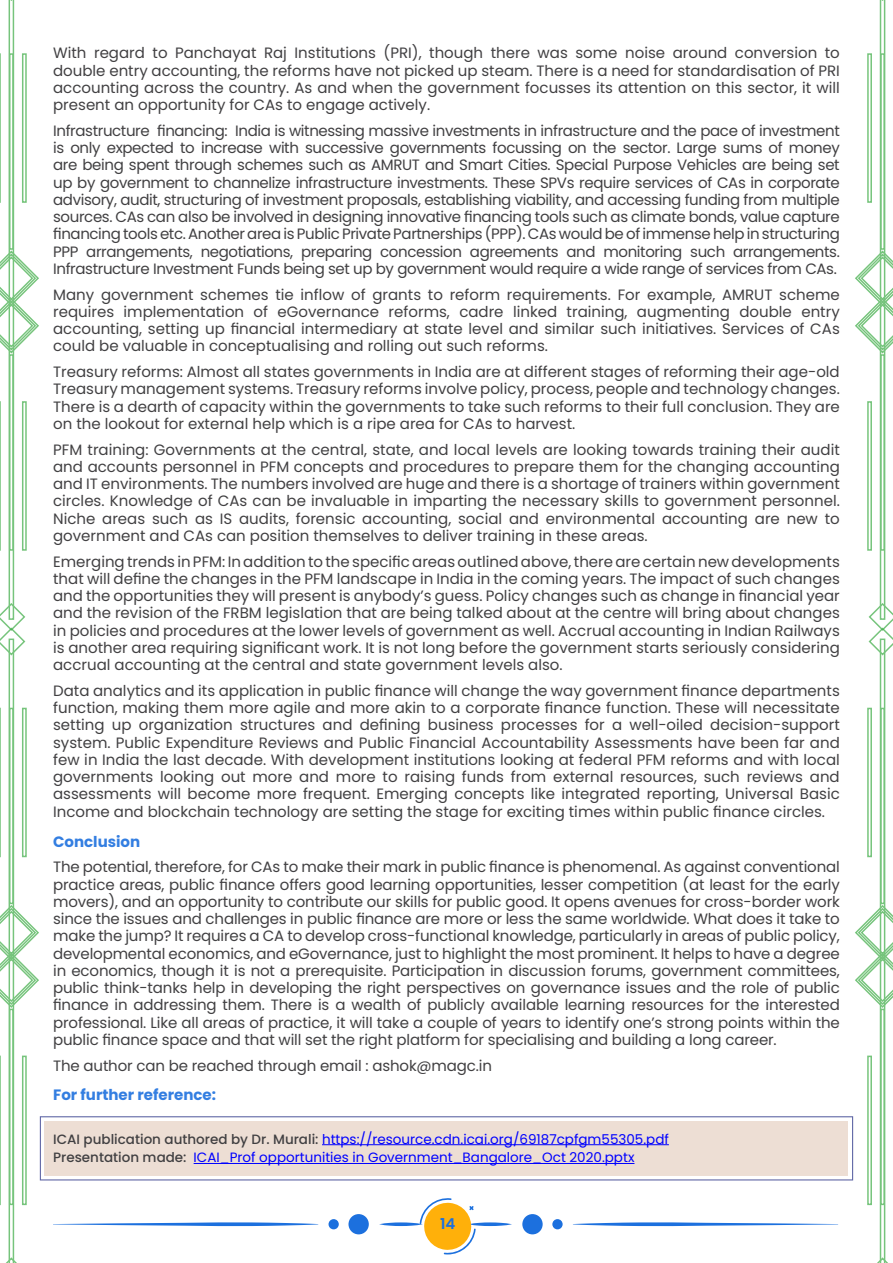
<style>
.page{position:relative;width:893px;height:1263px;background:#fff}
.page>*{position:absolute;margin:0;border:0;box-sizing:border-box;transform-origin:0 0}
.t1{font:15px/17.2px "Poppins";color:#414042;text-align:justify}
.t2{font:700 15px "Poppins";color:#337ee1}
.t3{font:600 15px "Poppins";color:#1c70de}
.t4{font:13.5px/18.8px "Poppins";color:#00f}
.s1{font-weight:500;color:#414042}
</style>
<div class="page">
<svg style="left:573px;top:1222px;width:265px;height:4px"></svg>
<div style="left:522px;top:1214px;width:21px;height:20px;background:#1c70de;border-radius:50%"></div>
<div style="left:552px;top:1219px;width:11px;height:10px;background:#1c70de;border-radius:50%"></div>
<svg style="left:53px;top:1222px;width:265px;height:4px"></svg>
<div style="left:348px;top:1214px;width:21px;height:20px;background:#1c70de;border-radius:50%"></div>
<div style="left:329px;top:1219px;width:10px;height:10px;background:#1c70de;border-radius:50%"></div>
<svg style="left:379px;top:1198px;width:133px;height:56px"></svg>
<svg style="left:0;top:0;width:40px;height:1263px"></svg>
<svg style="left:855px;top:0;width:38px;height:1263px"></svg>
<div style="left:45px;top:1121px;width:803px;height:55px;background:#edded4"></div>
<div style="left:40px;top:1116px;width:813px;height:64px;border:1px solid #6269a7"></div>
<hr style="left:322px;top:1144px;width:347px;height:1px;background:#00f">
<hr style="left:194px;top:1163px;width:440px;height:1px;background:#00f">
<p class="t1" style="left:53px;top:44px;width:788px">With regard to Panchayat Raj Institutions (PRI), though there was some noise around conversion to double entry accounting, the reforms have not picked up steam. There is a need for standardisation of PRI accounting across the country. As and when the government focusses its attention on this sector, it will present an opportunity for CAs to engage actively.</p>
<p class="t1" style="left:53px;top:122px;width:788px">Infrastructure financing: India is witnessing massive investments in infrastructure and the pace of investment is only expected to increase with successive governments focussing on the sector. Large sums of money are being spent through schemes such as AMRUT and Smart Cities. Special Purpose Vehicles are being set up by government to channelize infrastructure investments. These SPVs require services of CAs in corporate advisory, audit, structuring of investment proposals, establishing viability, and accessing funding from multiple sources. CAs can also be involved in designing innovative financing tools such as climate bonds, value capture financing tools etc. Another area is Public Private Partnerships (PPP). CAs would be of immense help in structuring PPP arrangements, negotiations, preparing concession agreements and monitoring such arrangements.<br>Infrastructure Investment Funds being set up by government would require a wide range of services from CAs.</p>
<p class="t1" style="left:53px;top:286px;width:788px">Many government schemes tie inflow of grants to reform requirements. For example, AMRUT scheme requires implementation of eGovernance reforms, cadre linked training, augmenting double entry accounting, setting up financial intermediary at state level and similar such initiatives. Services of CAs could be valuable in conceptualising and rolling out such reforms.</p>
<p class="t1" style="left:53px;top:363px;width:788px">Treasury reforms: Almost all states governments in India are at different stages of reforming their age-old Treasury management systems. Treasury reforms involve policy, process, people and technology changes.<br>There is a dearth of capacity within the governments to take such reforms to their full conclusion. They are on the lookout for external help which is a ripe area for CAs to harvest.</p>
<p class="t1" style="left:53px;top:441px;width:788px">PFM training: Governments at the central, state, and local levels are looking towards training their audit and accounts personnel in PFM concepts and procedures to prepare them for the changing accounting and IT environments. The numbers involved are huge and there is a shortage of trainers within government circles. Knowledge of CAs can be invaluable in imparting the necessary skills to government personnel.<br>Niche areas such as IS audits, forensic accounting, social and environmental accounting are new to government and CAs can position themselves to deliver training in these areas.</p>
<p class="t1" style="left:53px;top:553px;width:788px">Emerging trends in PFM: In addition to the specific areas outlined above, there are certain new developments that will define the changes in the PFM landscape in India in the coming years. The impact of such changes and the opportunities they will present is anybody’s guess. Policy changes such as change in financial year and the revision of the FRBM legislation that are being talked about at the centre will bring about changes in policies and procedures at the lower levels of government as well. Accrual accounting in Indian Railways is another area requiring significant work. It is not long before the government starts seriously considering accrual accounting at the central and state government levels also.</p>
<p class="t1" style="left:53px;top:682px;width:788px">Data analytics and its application in public finance will change the way government finance departments function, making them more agile and more akin to a corporate finance function. These will necessitate setting up organization structures and defining business processes for a well-oiled decision-support system. Public Expenditure Reviews and Public Financial Accountability Assessments have been far and few in India the last decade. With development institutions looking at federal PFM reforms and with local governments looking out more and more to raising funds from external resources, such reviews and assessments will become more frequent. Emerging concepts like integrated reporting, Universal Basic Income and blockchain technology are setting the stage for exciting times within public finance circles.</p>
<p class="t2" style="left:53px;top:833px;width:89px">Conclusion</p>
<p class="t1" style="left:53px;top:859px;width:788px">The potential, therefore, for CAs to make their mark in public finance is phenomenal. As against conventional practice areas, public finance offers good learning opportunities, lesser competition (at least for the early movers), and an opportunity to contribute our skills for public good. It opens avenues for cross-border work since the issues and challenges in public finance are more or less the same worldwide. What does it take to make the jump? It requires a CA to develop cross-functional knowledge, particularly in areas of public policy, developmental economics, and eGovernance, just to highlight the most prominent. It helps to have a degree in economics, though it is not a prerequisite. Participation in discussion forums, government committees, public think-tanks help in developing the right perspectives on governance issues and the role of public finance in addressing them. There is a wealth of publicly available learning resources for the interested professional. Like all areas of practice, it will take a couple of years to identify one’s strong points within the public finance space and that will set the right platform for specialising and building a long career.</p>
<p class="t1" style="left:53px;top:1057px;width:440px">The author can be reached through email : ashok@magc.in</p>
<p class="t2" style="left:53px;top:1086px;width:164px">For further reference:</p>
<p class="t4" style="left:53px;top:1130px;width:617px"><span class="s1">ICAI publication authored by Dr. Murali:</span> https://resource.cdn.icai.org/69187cpfgm55305.pdf<br><span class="s1">Presentation made:</span> ICAI_Prof opportunities in Government_Bangalore_Oct 2020.pptx</p>
<p class="t3" style="left:440px;top:1215px;width:17px">14</p>
</div>
